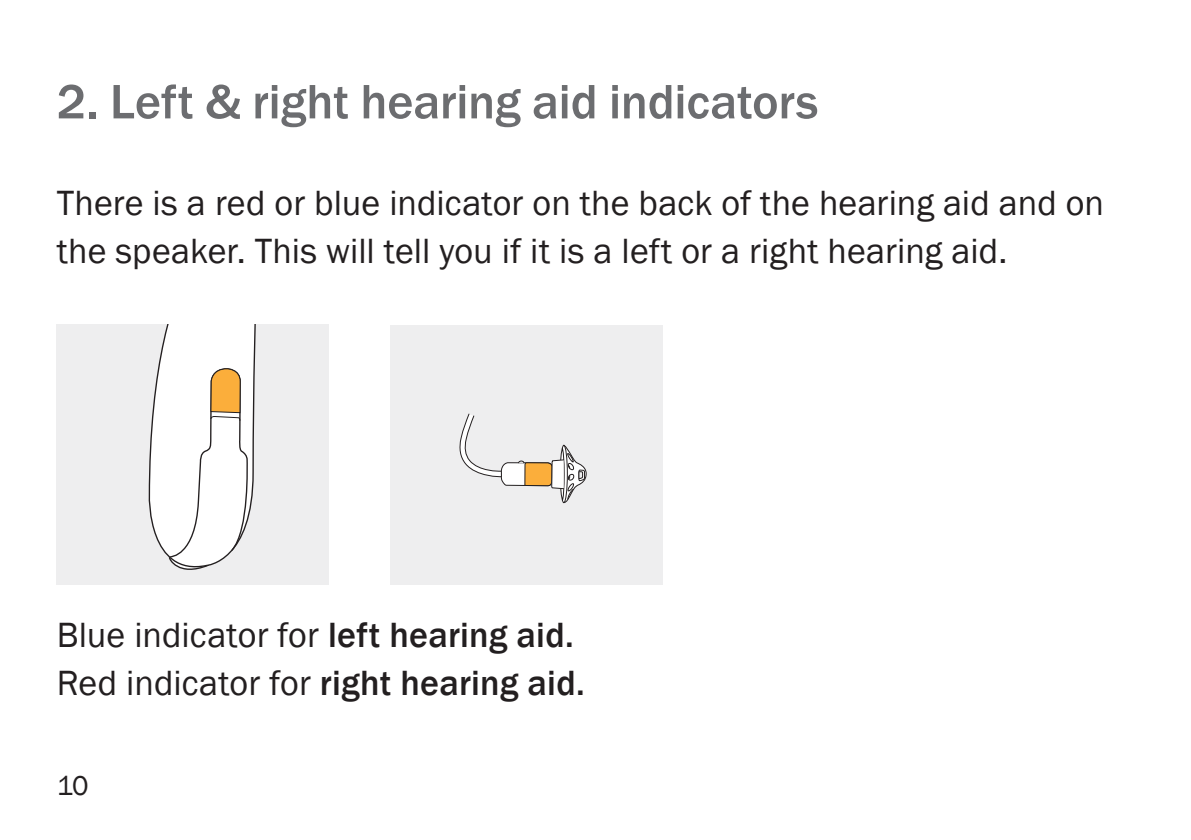
<style>
.page{position:relative;width:1191px;height:840px;background:#fff}
.page>*{position:absolute;margin:0;border:0;box-sizing:border-box;transform-origin:0 0}
.PHO_Subtitle1_14pt_B{font:500 50px "Franklin Gothic";letter-spacing:-.005em;color:#6c6d70}
.PHO_Bodycopy_10pt_Bl{font:36px/48px "Franklin Gothic";letter-spacing:.005em;color:#231f20}
.PHO_Bodycopy_10pt_Bl-2{font:500 36px "Franklin Gothic";letter-spacing:.005em;color:#231f20}
.t1{font:28px "Franklin Gothic";color:#231f20}
.s1{font-weight:500}
.s2{font-weight:400}
</style>
<div class="page">
<div style="left:390px;top:324px;width:272px;height:260px;background:#eeeeef"></div>
<svg style="left:459px;top:413px;width:128px;height:90px"></svg>
<div style="left:57px;top:324px;width:272px;height:260px;background:#eeeeef"></div>
<svg style="left:148px;top:324px;width:108px;height:246px;background:#f5f2ed"></svg>
<p class="PHO_Subtitle1_14pt_B" style="left:57px;top:71px;width:763px">2. Left &amp; right hearing aid indicators</p>
<p class="PHO_Bodycopy_10pt_Bl" style="left:57px;top:179px;width:1049px">There is a red or blue indicator on the back of the hearing aid and on the speaker. This will tell you if it is a left or a right hearing aid.</p>
<p class="PHO_Bodycopy_10pt_Bl" style="left:57px;top:611px;width:518px">Blue indicator for <span class="s1">left hearing aid.</span></p>
<p class="PHO_Bodycopy_10pt_Bl-2" style="left:57px;top:660px;width:529px"><span class="s2">Red indicator for</span> right hearing aid.</p>
<p class="t1" style="left:57px;top:767px;width:33px">10</p>
</div>
